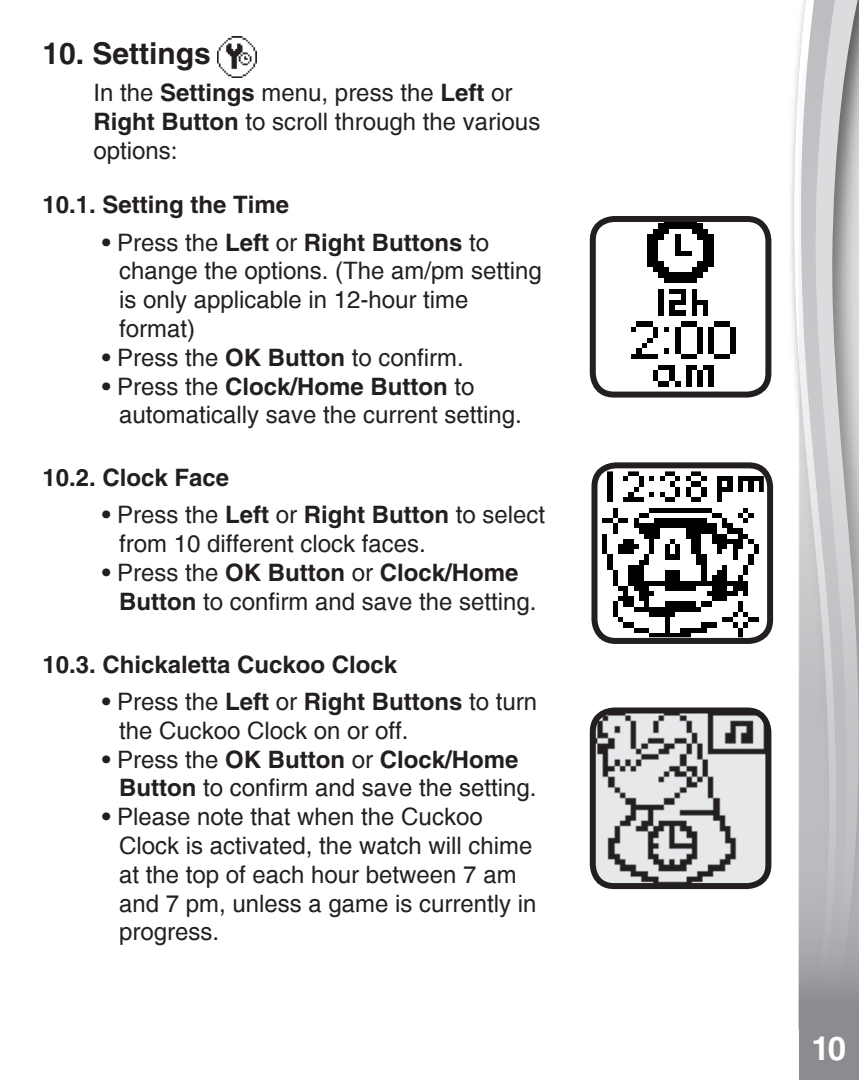
<style>
.page{position:relative;width:859px;height:1080px;background:#fff}
.page>*{position:absolute;margin:0;border:0;box-sizing:border-box;transform-origin:0 0}
.t1{font:700 33px "Helvetica";color:#fff}
.point{font:700 30px "Helvetica";color:#231f20}
.point-2{font:24px/28.8px "Helvetica";color:#231f20}
.point-3{font:700 24px "Helvetica";color:#231f20}
.s1{font-weight:700}
</style>
<div class="page">
<svg style="left:793px;top:46px;width:6px;height:983px"></svg>
<svg style="left:799px;top:0;width:60px;height:1080px;background:#bebfc1"></svg>
<img style="left:218px;top:37px;width:39px;height:41px">
<img style="left:593px;top:711px;width:175px;height:171px">
<div style="left:590px;top:708px;width:181px;height:181px;border:6px solid #231f20;border-radius:21px"></div>
<img style="left:598px;top:471px;width:166px;height:166px">
<div style="left:591px;top:462px;width:182px;height:182px;border:6px solid #231f20;border-radius:21px"></div>
<img style="left:597px;top:223px;width:167px;height:168px">
<div style="left:590px;top:216px;width:181px;height:182px;border:6px solid #231f20;border-radius:21px"></div>
<p class="point" style="left:42px;top:35px;width:170px">10. Settings</p>
<p class="point-2" style="left:94px;top:79px;width:448px">In the <span class="s1">Settings</span> menu, press the <span class="s1">Left</span> or<br><span class="s1">Right Button</span> to scroll through the various options:</p>
<p class="point-3" style="left:42px;top:190px;width:248px">10.1. Setting the Time</p>
<p class="point-2" style="left:119px;top:228px;width:424px;text-indent:-17px"><span class="s1">•</span> Press the <span class="s1">Left</span> or <span class="s1">Right Buttons</span> to change the options. (The am/pm setting is only applicable in 12-hour time format)</p>
<p class="point-2" style="left:102px;top:343px;width:363px"><span class="s1">•</span> Press the <span class="s1">OK Button</span> to confirm.</p>
<p class="point-2" style="left:119px;top:372px;width:404px;text-indent:-17px"><span class="s1">•</span> Press the <span class="s1">Clock/Home Button</span> to automatically save the current setting.</p>
<p class="point-3" style="left:42px;top:463px;width:188px">10.2. Clock Face</p>
<p class="point-2" style="left:119px;top:501px;width:428px;text-indent:-17px"><span class="s1">•</span> Press the <span class="s1">Left</span> or <span class="s1">Right Button</span> to select from 10 different clock faces.</p>
<p class="point-2" style="left:119px;top:558px;width:419px;text-indent:-17px"><span class="s1">•</span> Press the <span class="s1">OK Button</span> or <span class="s1">Clock/Home<br>Button</span> to confirm and save the setting.</p>
<p class="point-3" style="left:42px;top:650px;width:356px">10.3. Chickaletta Cuckoo Clock</p>
<p class="point-2" style="left:119px;top:687px;width:420px;text-indent:-17px"><span class="s1">•</span> Press the <span class="s1">Left</span> or <span class="s1">Right Buttons</span> to turn the Cuckoo Clock on or off.</p>
<p class="point-2" style="left:119px;top:745px;width:419px;text-indent:-17px"><span class="s1">•</span> Press the <span class="s1">OK Button</span> or <span class="s1">Clock/Home<br>Button</span> to confirm and save the setting.</p>
<p class="point-2" style="left:119px;top:803px;width:419px;text-indent:-17px"><span class="s1">•</span> Please note that when the Cuckoo<br>Clock is activated, the watch will chime at the top of each hour between 7 am and 7 pm, unless a game is currently in progress.</p>
<h1 class="t1" style="left:813px;top:1021px;width:40px">10<sup>10</sup></h1>
<h1 class="t1" style="left:811px;top:1029px;width:36px">10</h1>
</div>
